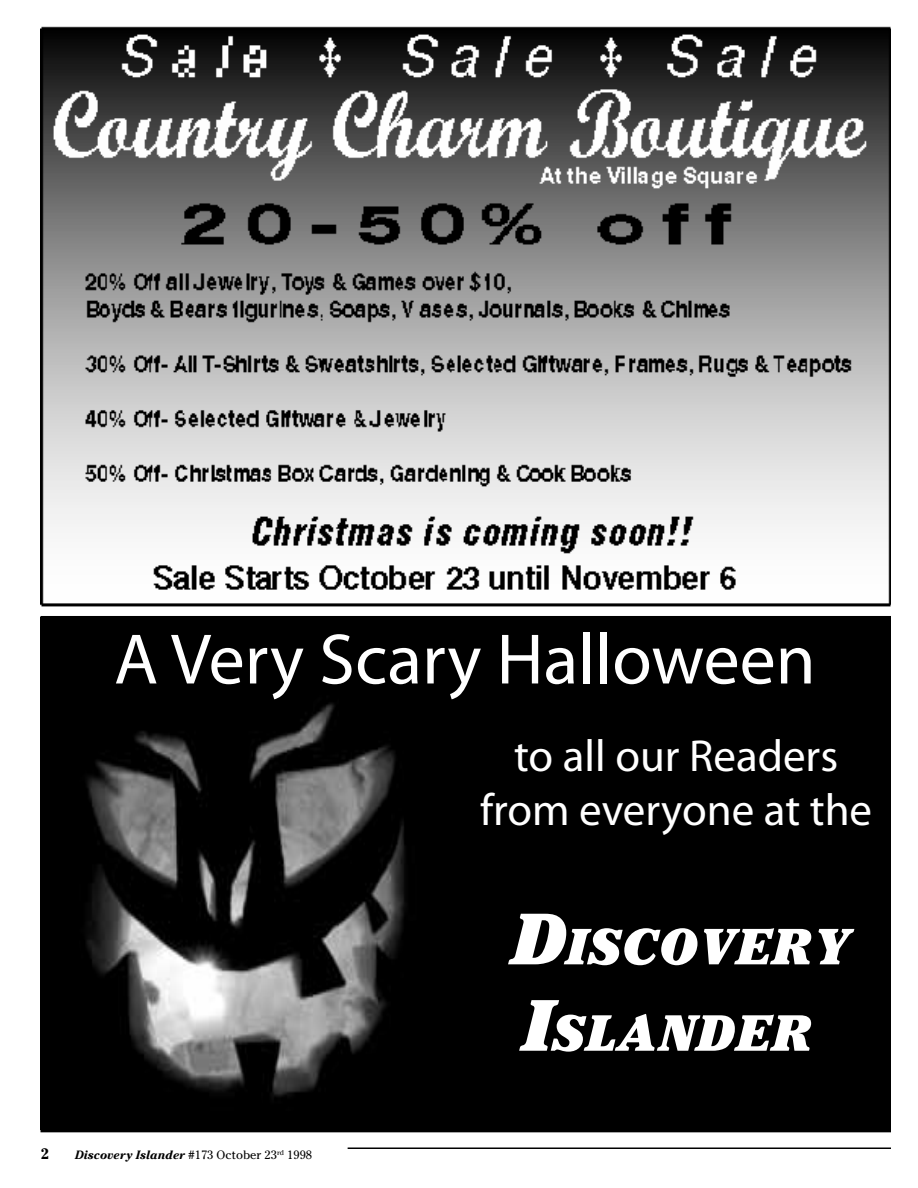
<style>
.page{position:relative;width:918px;height:1188px;background:#fff}
.page>*{position:absolute;margin:0;border:0;box-sizing:border-box;transform-origin:0 0}
.t1{font:72px "Myriad Pro";color:#fff}
.t2{font:italic 900 50.4px/86.4px "Cheltenham";letter-spacing:.03em;color:#fff}
.t3{font:45px/54px "Myriad Pro";color:#fff;text-align:center}
.t4{font:700 15px "Cheltenham";color:#000}
.t5{font:italic 700 12px "Cheltenham";color:#000}
.s1{font-size:72px}
.s2{font-weight:400;font-style:normal}
</style>
<div class="page">
<hr style="left:348px;top:1148px;width:543px;height:1px;background:#000">
<div style="left:41px;top:617px;width:849px;height:515px;background:#000"></div>
<img style="left:41px;top:26px;width:850px;height:581px">
<img style="left:40px;top:618px;width:365px;height:511px">
<h1 class="t1" style="left:114px;top:615px;width:703px">A Very Scary Halloween</h1>
<h3 class="t3" style="left:480px;top:728px;width:394px">to all our Readers from everyone at the</h3>
<h2 class="t2" style="left:507px;top:904px;width:341px"><span class="s1">D</span>ISCOVERY<br><span class="s1">I</span>SLANDER</h2>
<p class="t4" style="left:40px;top:1145px;width:10px">2</p>
<p class="t5" style="left:75px;top:1147px;width:239px">Discovery Islander <span class="s2">#173 October 23</span><sup>rd</sup> <span class="s2">1998</span></p>
</div>
